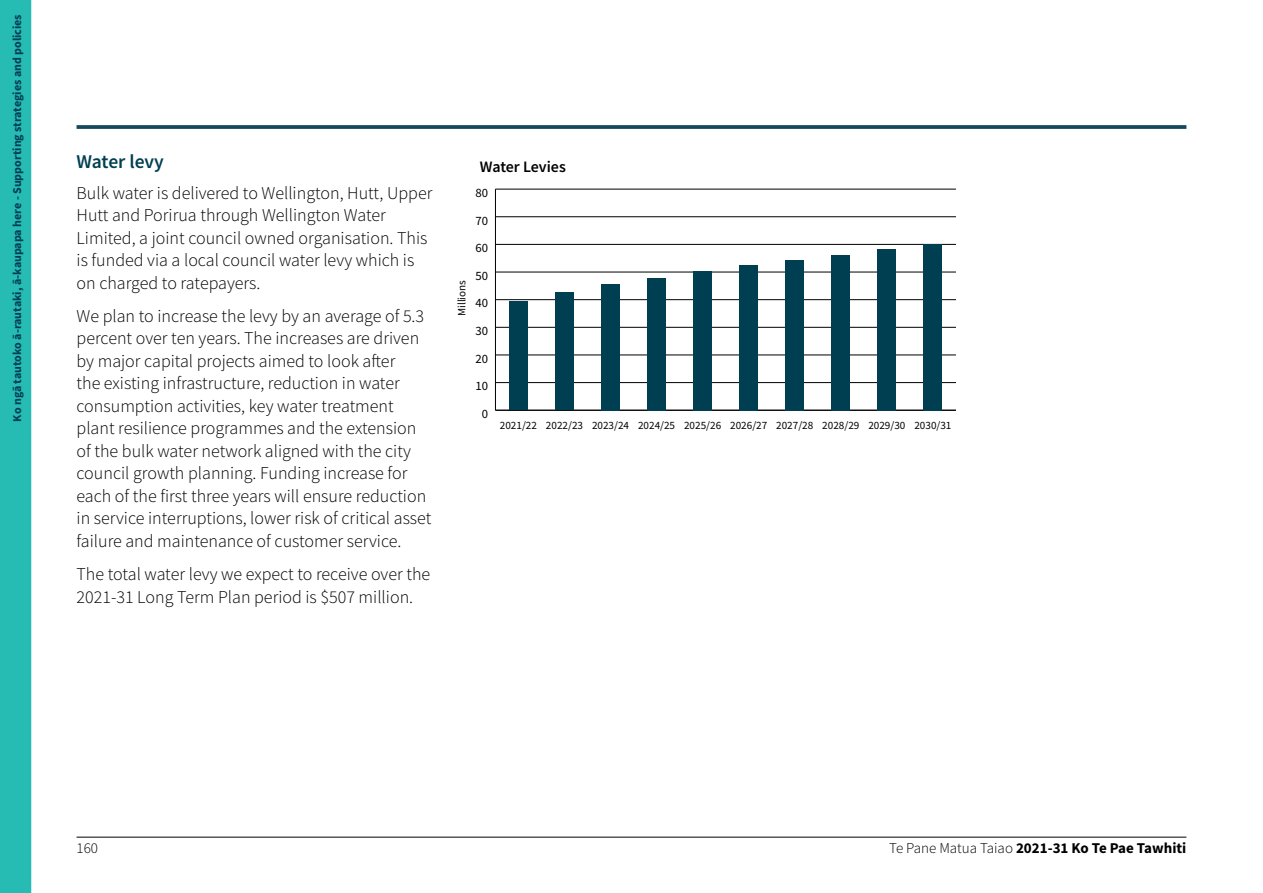
<style>
.page{position:relative;width:1263px;height:893px;background:#fff}
.page>*{position:absolute;margin:0;border:0;box-sizing:border-box;transform-origin:0 0}
.t1{font:600 19.5px "Source Sans Pro";color:#003f52}
.t2{font:300 18px/22.5px "Source Sans Pro";color:#000}
.t3{font:600 15.9px "Source Sans Pro";color:#000}
.t4{font:700 15px "Source Sans Pro";color:#000}
.t5{font:300 15px "Source Sans Pro";color:#000}
.t6{font:12.75px "Source Sans Pro";color:#000}
.t7{font:700 12px "Source Sans Pro";color:#003f52}
.t8{font:11.1px "Source Sans Pro";color:#000}
.s1{font-weight:300}
</style>
<div class="page">
<hr style="left:77px;top:837px;width:1109px;height:1px;background:#000">
<svg style="left:77px;top:125px;width:1109px;height:4px;background:#225364"></svg>
<div style="left:0;top:0;width:31px;height:893px;background:#26bcb4"></div>
<hr style="left:495px;top:189px;width:1px;height:221px;background:#000">
<hr style="left:495px;top:410px;width:461px;height:1px;background:#000">
<hr style="left:495px;top:382px;width:461px;height:1px;background:#000">
<hr style="left:495px;top:355px;width:461px;height:1px;background:#000">
<hr style="left:495px;top:327px;width:461px;height:1px;background:#000">
<hr style="left:495px;top:299px;width:461px;height:1px;background:#000">
<hr style="left:495px;top:272px;width:461px;height:1px;background:#000">
<hr style="left:495px;top:244px;width:461px;height:1px;background:#000">
<hr style="left:495px;top:216px;width:461px;height:1px;background:#000">
<hr style="left:495px;top:189px;width:461px;height:1px;background:#000">
<div style="left:509px;top:302px;width:19px;height:108px;background:#003f52"></div>
<div style="left:555px;top:292px;width:19px;height:118px;background:#003f52"></div>
<div style="left:601px;top:284px;width:19px;height:126px;background:#003f52"></div>
<div style="left:647px;top:278px;width:19px;height:132px;background:#003f52"></div>
<div style="left:693px;top:271px;width:19px;height:139px;background:#003f52"></div>
<div style="left:739px;top:265px;width:19px;height:145px;background:#003f52"></div>
<div style="left:785px;top:260px;width:19px;height:150px;background:#003f52"></div>
<div style="left:832px;top:255px;width:18px;height:155px;background:#003f52"></div>
<div style="left:878px;top:249px;width:18px;height:161px;background:#003f52"></div>
<div style="left:924px;top:244px;width:18px;height:166px;background:#003f52"></div>
<p class="t7" style="left:9px;top:422px;width:409px;rotate:-90deg">Ko ngā tautoko ā-rautaki, ā-kaupapa here - Supporting strategies and policies</p>
<p class="t1" style="left:77px;top:148px;width:89px">Water levy</p>
<p class="t2" style="left:77px;top:182px;width:357px">Bulk water is delivered to Wellington, Hutt, Upper Hutt and Porirua through Wellington Water Limited, a joint council owned organisation. This is funded via a local council water levy which is on charged to ratepayers.</p>
<p class="t2" style="left:77px;top:305px;width:356px">We plan to increase the levy by an average of 5.3 percent over ten years. The increases are driven by major capital projects aimed to look after<br>the existing infrastructure, reduction in water consumption activities, key water treatment plant resilience programmes and the extension of the bulk water network aligned with the city council growth planning. Funding increase for each of the first three years will ensure reduction in service interruptions, lower risk of critical asset failure and maintenance of customer service.</p>
<p class="t2" style="left:77px;top:563px;width:355px">The total water levy we expect to receive over the<br>2021-31 Long Term Plan period is $507 million.</p>
<p class="t8" style="left:455px;top:316px;width:38px;rotate:-90deg">Millions</p>
<p class="t3" style="left:480px;top:156px;width:87px">Water Levies</p>
<p class="t6" style="left:476px;top:185px;width:14px">80</p>
<p class="t6" style="left:476px;top:212px;width:14px">70</p>
<p class="t6" style="left:476px;top:240px;width:14px">60</p>
<p class="t6" style="left:476px;top:267px;width:14px">50</p>
<p class="t6" style="left:476px;top:295px;width:14px">40</p>
<p class="t6" style="left:476px;top:323px;width:14px">30</p>
<p class="t6" style="left:476px;top:350px;width:14px">20</p>
<p class="t6" style="left:476px;top:378px;width:14px">10</p>
<p class="t6" style="left:482px;top:406px;width:8px">0</p>
<p class="t8" style="left:500px;top:418px;width:453px">2021/22 2022/23 2023/24 2024/25 2025/26 2026/27 2027/28 2028/29 2029/30 2030/31</p>
<p class="t5" style="left:77px;top:839px;width:23px">160</p>
<p class="t4" style="left:889px;top:838px;width:299px"><span class="s1">Te Pane Matua Taiao</span> 2021-31 Ko Te Pae Tawhiti</p>
</div>
